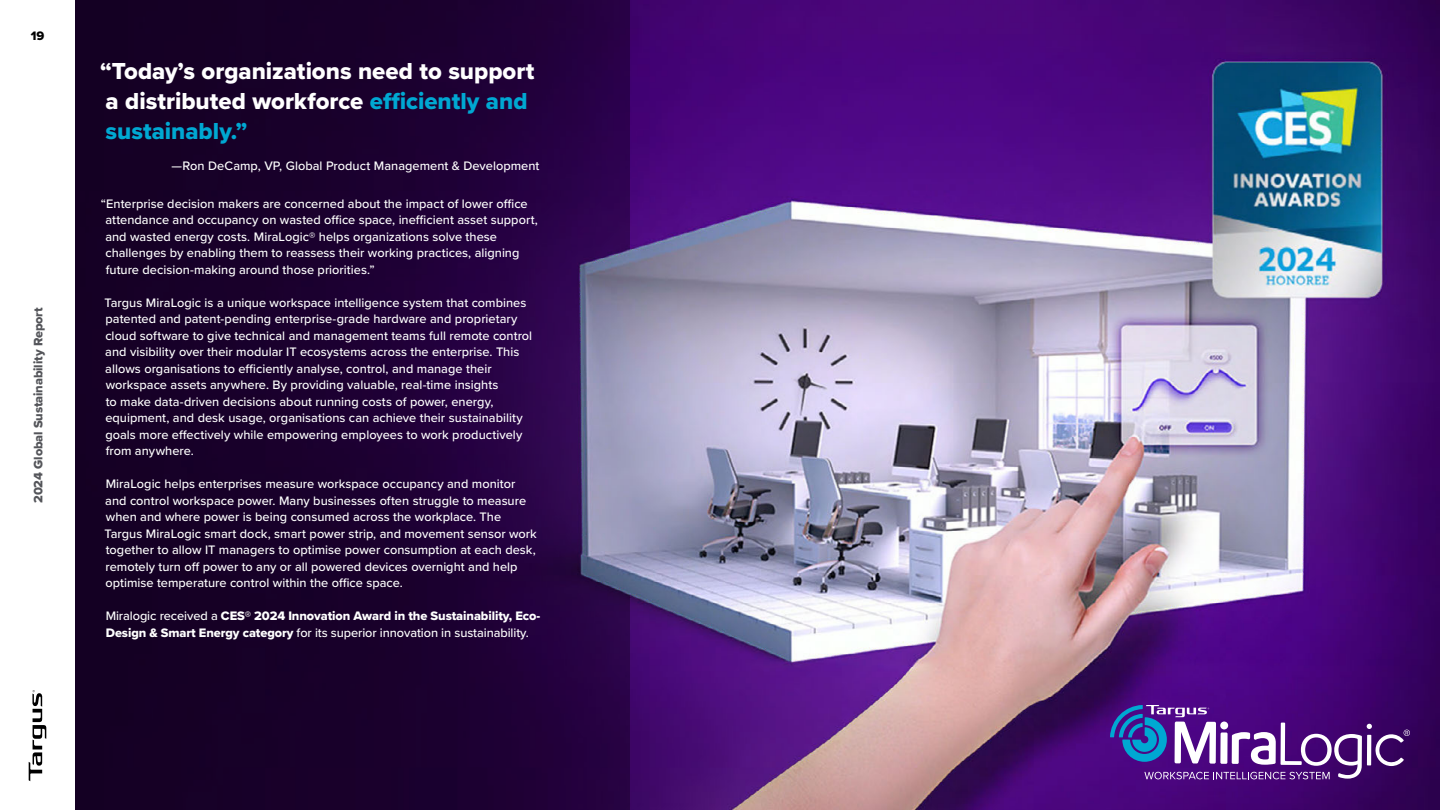
<style>
.page{position:relative;width:1440px;height:810px;background:#fff}
.page>*{position:absolute;margin:0;border:0;box-sizing:border-box;transform-origin:0 0}
.t1{font:24px/30px "Proxima Nova Extrabld";color:#fff}
.t2{font:500 12.75px/16.5px "Proxima Nova";color:#fff}
.t3{font:12.75px "Proxima Nova Extrabld";letter-spacing:-.005em;color:#fff}
.t4{font:12.75px "Proxima Nova Extrabld";letter-spacing:-.01em;color:#54555a}
.t5{font:12.75px "Proxima Nova Extrabld";color:#000}
.s1{color:#00a8d2}
.s2{font-family:"Proxima Nova";font-weight:500}
.s3{font-family:"Proxima Nova Extrabld";font-weight:400}
</style>
<div class="page">
<img style="left:1410px;top:0;width:30px;height:810px">
<svg style="left:75px;top:0;width:495px;height:810px;background:#1b002e"></svg>
<svg style="left:29px;top:690px;width:17px;height:91px"></svg>
<img style="left:570px;top:0;width:840px;height:810px">
<svg style="left:1110px;top:705px;width:300px;height:74px;background:#633e96"></svg>
<p class="t5" style="left:31px;top:26px;width:15px">19</p>
<p class="t4" style="left:29px;top:503px;width:197px;rotate:-90deg">2024 Global Sustainability Report</p>
<h1 class="t1" style="left:100px;top:56px;width:436px">“Today’s organizations need to support a distributed workforce <span class="s1">efficiently and sustainably.”</span></h1>
<p class="t2" style="left:171px;top:157px;width:370px">—Ron DeCamp, VP, Global Product Management &amp; Development</p>
<p class="t2" style="left:105px;top:195px;width:434px;text-indent:-5px">“Enterprise decision makers are concerned about the impact of lower office attendance and occupancy on wasted office space, inefficient asset support, and wasted energy costs. MiraLogic® helps organizations solve these challenges by enabling them to reassess their working practices, aligning future decision-making around those priorities.”</p>
<p class="t2" style="left:104px;top:294px;width:429px">Targus MiraLogic is a unique workspace intelligence system that combines patented and patent-pending enterprise-grade hardware and proprietary cloud software to give technical and management teams full remote control and visibility over their modular IT ecosystems across the enterprise. This allows organisations to efficiently analyse, control, and manage their workspace assets anywhere. By providing valuable, real-time insights<br>to make data-driven decisions about running costs of power, energy, equipment, and desk usage, organisations can achieve their sustainability goals more effectively while empowering employees to work productively from anywhere.</p>
<p class="t2" style="left:104px;top:475px;width:434px">MiraLogic helps enterprises measure workspace occupancy and monitor and control workspace power. Many businesses often struggle to measure when and where power is being consumed across the workplace. The Targus MiraLogic smart dock, smart power strip, and movement sensor work together to allow IT managers to optimise power consumption at each desk, remotely turn off power to any or all powered devices overnight and help optimise temperature control within the office space.</p>
<p class="t3" style="left:106px;top:607px;width:436px"><span class="s2">Miralogic received a</span> CES® 2024 Innovation Award in the Sustainability, Eco-</p>
<p class="t2" style="left:106px;top:624px;width:424px"><span class="s3">Design &amp; Smart Energy category</span> for its superior innovation in sustainability.</p>
</div>
